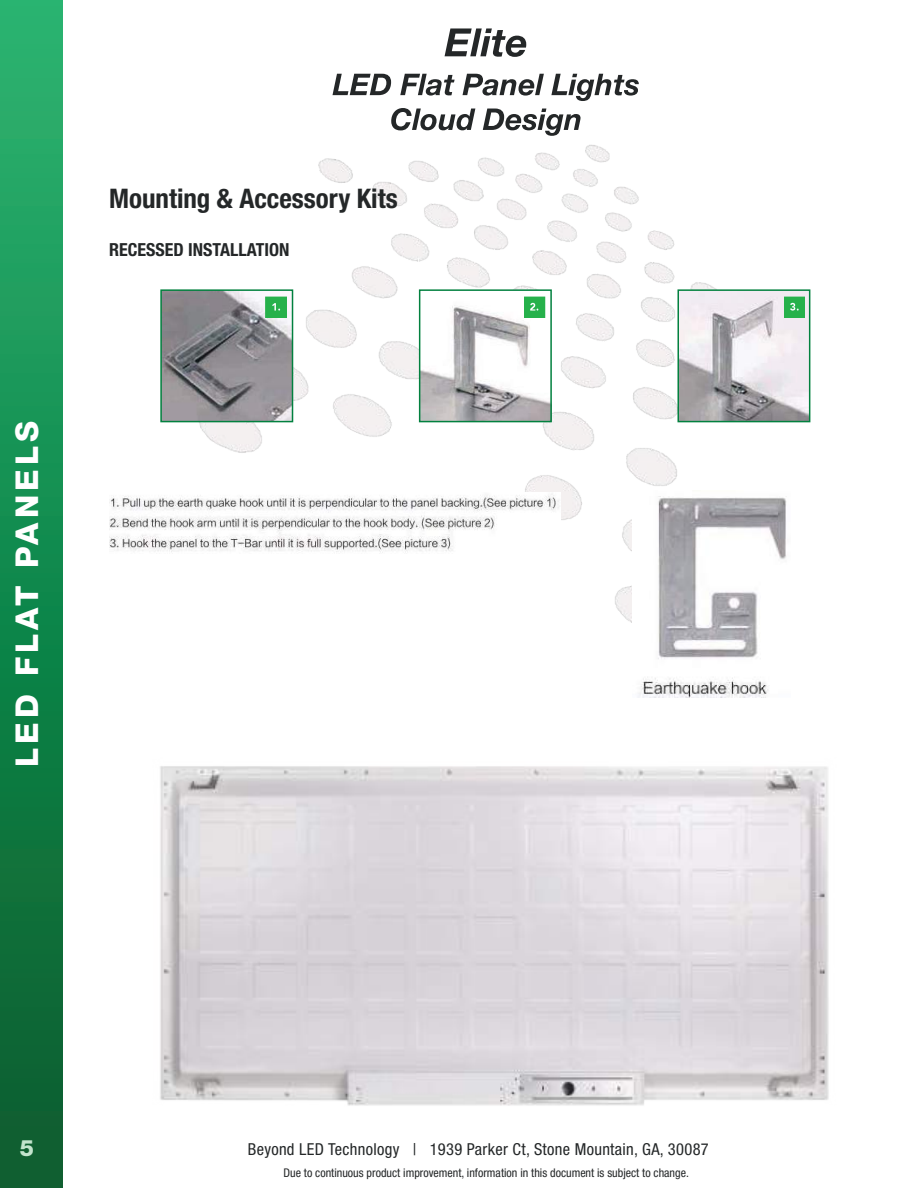
<style>
.page{position:relative;width:918px;height:1188px;background:#fff}
.page>*{position:absolute;margin:0;border:0;box-sizing:border-box;transform-origin:0 0}
.t1{font:800 31.5px "Helvetica Neue LT Std";letter-spacing:.13em;color:#fff}
.t2{font:700 condensed 27px "Helvetica Neue LT Std";color:#242728}
.t3{font:800 22.5px "Helvetica Neue LT Std";color:#c3e4cd}
.t4{font:700 condensed 18px "Helvetica Neue LT Std";color:#242728}
.t5{font:condensed 16.5px "Helvetica Neue LT Pro";letter-spacing:.02em;color:#242728}
.t6{font:condensed 12px "Helvetica Neue LT Pro";color:#242728}
</style>
<div class="page">
<div style="left:0;top:0;width:63px;height:1188px;background:linear-gradient(to bottom,#26b570,#065b2b)"></div>
<img style="left:198px;top:145px;width:585px;height:478px">
<img style="left:109px;top:492px;width:452px;height:65px">
<img style="left:632px;top:491px;width:155px;height:206px">
<img style="left:163px;top:292px;width:127px;height:127px">
<div style="left:160px;top:289px;width:133px;height:133px;border:2px solid #02813f"></div>
<img style="left:422px;top:292px;width:127px;height:127px">
<div style="left:419px;top:289px;width:133px;height:133px;border:2px solid #02813f"></div>
<img style="left:680px;top:292px;width:127px;height:127px">
<div style="left:677px;top:289px;width:133px;height:133px;border:2px solid #02813f"></div>
<img style="left:266px;top:296px;width:21px;height:22px">
<img style="left:525px;top:296px;width:20px;height:22px">
<img style="left:784px;top:296px;width:21px;height:22px">
<img style="left:160px;top:766px;width:669px;height:340px">
<svg style="left:445px;top:28px;width:81px;height:29px"></svg>
<svg style="left:333px;top:74px;width:306px;height:27px"></svg>
<svg style="left:391px;top:108px;width:190px;height:28px"></svg>
<h1 class="t1" style="left:8px;top:767px;width:348px;rotate:-90deg">LED FLAT PANELS</h1>
<h2 class="t2" style="left:109px;top:182px;width:290px">Mounting &amp; Accessory Kits</h2>
<h3 class="t4" style="left:109px;top:239px;width:182px">RECESSED INSTALLATION</h3>
<h3 class="t3" style="left:20px;top:1134px;width:16px">5</h3>
<h3 class="t5" style="left:248px;top:1139px;width:463px">Beyond LED Technology | 1939 Parker Ct, Stone Mountain, GA, 30087</h3>
<p class="t6" style="left:284px;top:1165px;width:407px">Due to continuous product improvement, information in this document is subject to change.</p>
</div>
